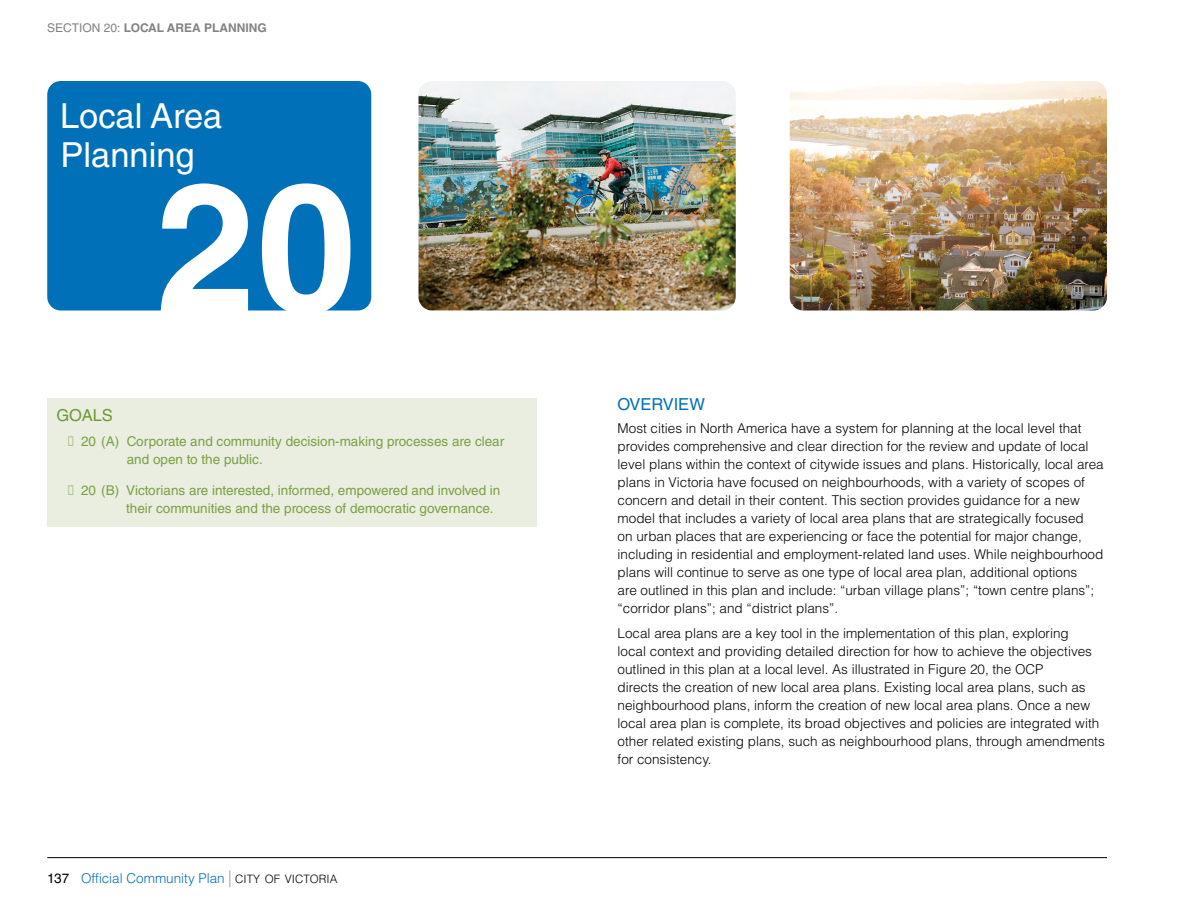
<style>
.page{position:relative;width:1188px;height:918px;background:#fff}
.page>*{position:absolute;margin:0;border:0;box-sizing:border-box;transform-origin:0 0}
.t1{font:700 180px "Helvetica LT Std";color:#fff}
.t2{font:34.5px/39px "Helvetica LT Std";color:#fff}
.t3{font:16.5px "Helvetica LT Std";color:#0070b9}
.t4{font:16.5px "Helvetica LT Std";letter-spacing:-.005em;color:#6e9934}
.t5{font:300 13.5px/18px "Helvetica LT Std";color:#000}
.t6{font:13.5px/18px "Helvetica LT Std";color:#7ba043}
.t7{font:300 13.5px "Helvetica LT Std";color:#0070b9}
.t8{font:700 12px "Helvetica LT Std";color:#808285}
.s1{font-weight:400}
.s2{color:#aec38c}
.s3{font-weight:400;color:#000}
.s4{font-size:16.8px;color:#939598}
.s5{font-size:11.55px;color:#000}
</style>
<div class="page">
<hr style="left:47px;top:857px;width:1060px;height:1px;background:#000">
<div style="left:47px;top:398px;width:490px;height:128px;background:#e9eee1"></div>
<div style="left:47px;top:81px;width:324px;height:229px;background:#0070b9;border-radius:14px"></div>
<img style="left:418px;top:81px;width:318px;height:229px">
<img style="left:790px;top:81px;width:317px;height:229px">
<p class="t8" style="left:47px;top:20px;width:221px"><span class="s1">SECTION 20:</span> LOCAL AREA PLANNING</p>
<h2 class="t2" style="left:60px;top:96px;width:164px">Local Area<br>Planning</h2>
<h1 class="t1" style="left:156px;top:138px;width:202px">20</h1>
<p class="t4" style="left:56px;top:406px;width:58px">GOALS</p>
<p class="t6" style="left:127px;top:432px;width:379px;text-indent:-59px"><span class="s2">❯</span> 20 (A) Corporate and community decision-making processes are clear and open to the public.</p>
<p class="t6" style="left:126px;top:481px;width:376px;text-indent:-59px"><span class="s2">❯</span> 20 (B) Victorians are interested, informed, empowered and involved in their communities and the process of democratic governance.</p>
<p class="t7" style="left:47px;top:869px;width:292px"><span class="s3">137</span> Official Community Plan <span class="s4">|</span> <span class="s5">CITY OF VICTORIA</span></p>
<p class="t3" style="left:618px;top:395px;width:89px">OVERVIEW</p>
<p class="t5" style="left:618px;top:420px;width:488px">Most cities in North America have a system for planning at the local level that provides comprehensive and clear direction for the review and update of local level plans within the context of citywide issues and plans. Historically, local area plans in Victoria have focused on neighbourhoods, with a variety of scopes of concern and detail in their content. This section provides guidance for a new model that includes a variety of local area plans that are strategically focused<br>on urban places that are experiencing or face the potential for major change, including in residential and employment-related land uses. While neighbourhood plans will continue to serve as one type of local area plan, additional options<br>are outlined in this plan and include: “urban village plans”; “town centre plans”; “corridor plans”; and “district plans”.</p>
<p class="t5" style="left:618px;top:624px;width:489px">Local area plans are a key tool in the implementation of this plan, exploring<br>local context and providing detailed direction for how to achieve the objectives outlined in this plan at a local level. As illustrated in Figure 20, the OCP<br>directs the creation of new local area plans. Existing local area plans, such as neighbourhood plans, inform the creation of new local area plans. Once a new local area plan is complete, its broad objectives and policies are integrated with other related existing plans, such as neighbourhood plans, through amendments for consistency.</p>
</div>
